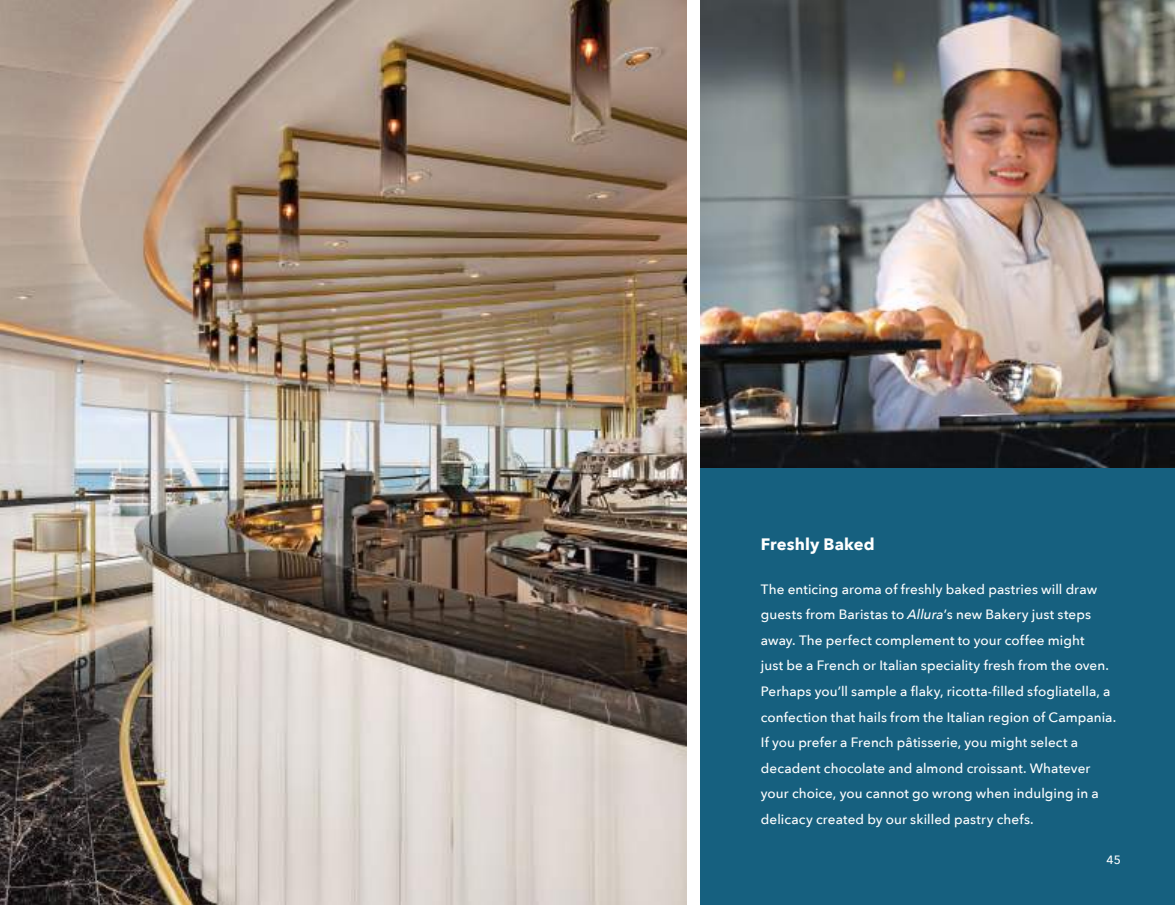
<style>
.page{position:relative;width:1175px;height:905px;background:#fff}
.page>*{position:absolute;margin:0;border:0;box-sizing:border-box;transform-origin:0 0}
.t1{font:700 16.5px "Avenir Next";letter-spacing:.005em;color:#fff}
.t2{font:500 13.5px/25.5px "Avenir Next";letter-spacing:.005em;color:#fff}
.t3{font:500 12px "Avenir Next";color:#fff}
.s1{font-style:italic}
</style>
<div class="page">
<img style="left:0;top:0;width:687px;height:904px">
<img style="left:700px;top:0;width:474px;height:468px">
<div style="left:700px;top:468px;width:474px;height:436px;background:#16607f"></div>
<p class="t1" style="left:761px;top:530px;width:115px">Freshly Baked</p>
<p class="t2" style="left:761px;top:576px;width:357px">The enticing aroma of freshly baked pastries will draw guests from Baristas to <span class="s1">Allura</span>’s new Bakery just steps away. The perfect complement to your coffee might<br>just be a French or Italian speciality fresh from the oven.<br>Perhaps you’ll sample a flaky, ricotta-filled sfogliatella, a confection that hails from the Italian region of Campania.<br>If you prefer a French pâtisserie, you might select a decadent chocolate and almond croissant. Whatever your choice, you cannot go wrong when indulging in a delicacy created by our skilled pastry chefs.</p>
<p class="t3" style="left:1106px;top:850px;width:16px">45</p>
</div>
